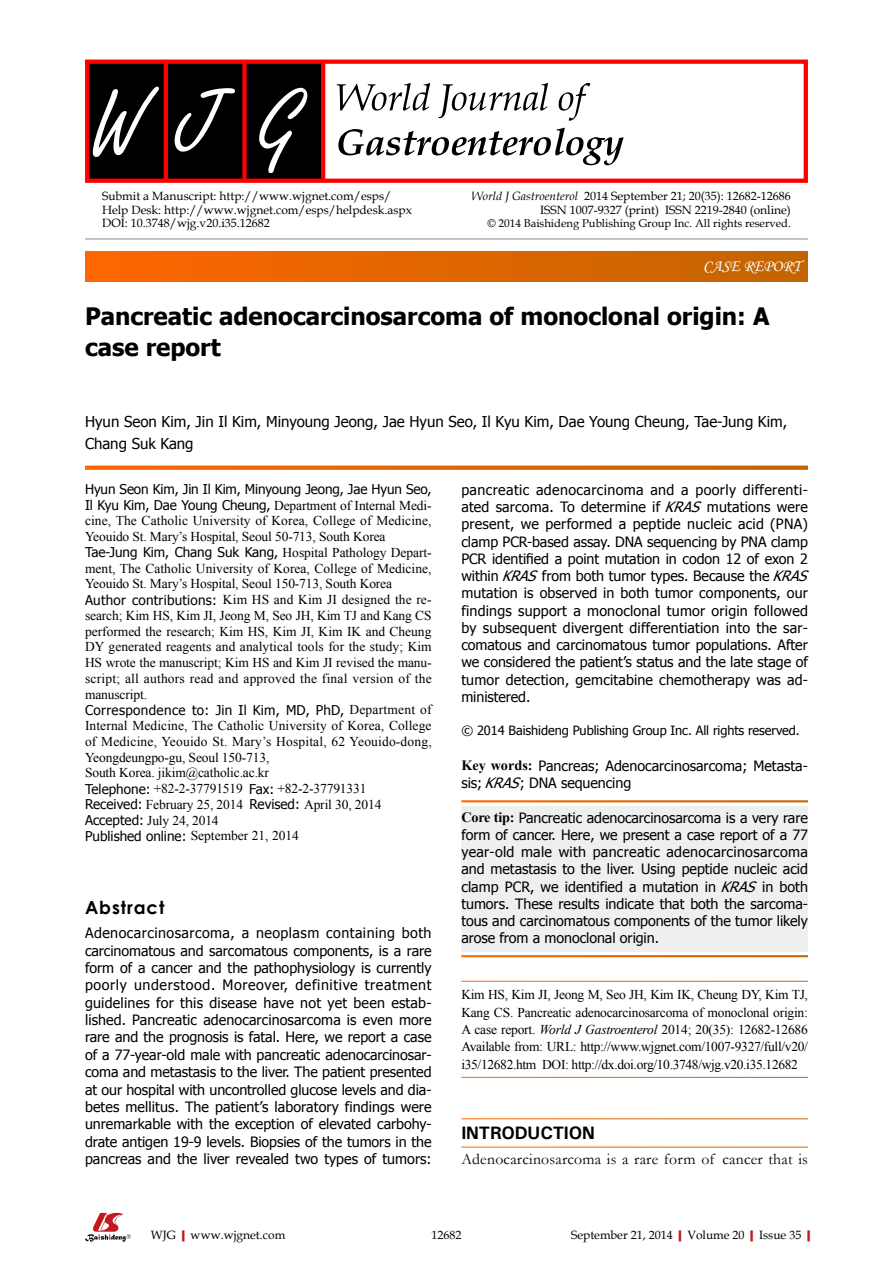
<style>
.page{position:relative;width:893px;height:1263px;background:#fff}
.page>*{position:absolute;margin:0;border:0;box-sizing:border-box;transform-origin:0 0}
.t1{font:700 24px/31.5px "Tahoma";color:#000}
.t2{font:700 18px "Univers";letter-spacing:-.01em;color:#000}
.t3{font:700 18px "Century Gothic";letter-spacing:.05em;color:#000}
.t4{font:16.5px "Monotype Corsiva";color:#fff}
.t5{font:15.75px "Garamond";letter-spacing:.015em;color:#000}
.t6{font:15px/22.5px "Tahoma";color:#000}
.t7{font:14.25px/17.2px "Tahoma";letter-spacing:.005em;color:#000;text-align:justify}
.t8{font:13.5px/15.8px "Times New Roman";color:#000}
.t9{font:12.75px "Tahoma";letter-spacing:-.005em;color:#000}
.t10{font:12px/13.5px "Book Antiqua";color:#000}
.t11{font:11.25px "Book Antiqua";color:#000}
.s1{font-style:italic}
.s2{font-family:"Tahoma"}
.s3{font-family:"Times New Roman";font-weight:700}
.s4{font-weight:700;color:#c01920}
</style>
<div class="page">
<div style="left:461px;top:806px;width:347px;height:145px;background:#eeefef"></div>
<div style="left:85px;top:252px;width:723px;height:29px;background:linear-gradient(to right,#f60,#c16500)"></div>
<hr style="left:85px;top:239px;width:723px;height:1px;background:#898989">
<div style="left:87px;top:61px;width:236px;height:121px;background:#000"></div>
<hr style="left:164px;top:61px;width:4px;height:121px;background:#f00">
<div style="left:242px;top:61px;width:5px;height:121px;background:#f00"></div>
<hr style="left:321px;top:61px;width:4px;height:121px;background:#f00">
<div style="left:85px;top:60px;width:723px;height:123px;border:4px solid #f00"></div>
<svg style="left:259px;top:88px;width:48px;height:85px"></svg>
<svg style="left:175px;top:88px;width:60px;height:64px"></svg>
<svg style="left:93px;top:87px;width:66px;height:70px"></svg>
<svg style="left:337px;top:83px;width:253px;height:38px"></svg>
<svg style="left:338px;top:128px;width:286px;height:37px"></svg>
<svg style="left:85px;top:466px;width:723px;height:4px;background:#e16c0b"></svg>
<svg style="left:85px;top:1213px;width:46px;height:29px"></svg>
<p class="t10" style="left:102px;top:189px;width:311px">Submit a Manuscript: http://www.wjgnet.com/esps/<br>Help Desk: http://www.wjgnet.com/esps/helpdesk.aspx<br>DOI: 10.3748/wjg.v20.i35.12682</p>
<p class="t10" style="left:472px;top:189px;width:321px;text-align:right"><span class="s1">World J Gastroenterol</span> 2014 September 21; 20(35): 12682-12686<br>ISSN 1007-9327 (print) ISSN 2219-2840 (online)</p>
<p class="t11" style="left:487px;top:215px;width:305px">© 2014 Baishideng Publishing Group Inc. All rights reserved.</p>
<p class="t4" style="left:703px;top:256px;width:99px">CASE REPORT</p>
<p class="t1" style="left:85px;top:298px;width:686px">Pancreatic adenocarcinosarcoma of monoclonal origin: A case report</p>
<p class="t6" style="left:85px;top:409px;width:704px">Hyun Seon Kim, Jin Il Kim, Minyoung Jeong, Jae Hyun Seo, Il Kyu Kim, Dae Young Cheung, Tae-Jung Kim,<br>Chang Suk Kang</p>
<p class="t8" style="left:85px;top:482px;width:348px"><span class="s2">Hyun Seon Kim, Jin Il Kim, Minyoung Jeong, Jae Hyun Seo, Il Kyu Kim, Dae Young Cheung,</span> Department of Internal Medi&shy;cine, The Catholic University of Korea, College of Medicine, Yeouido St. Mary’s Hospital, Seoul 50-713, South Korea <span class="s2">Tae-Jung Kim, Chang Suk Kang,</span> Hospital Pathology Depart&shy;ment, The Catholic University of Korea, College of Medicine, Yeouido St. Mary’s Hospital, Seoul 150-713, South Korea <span class="s2">Author contributions:</span> Kim HS and Kim JI designed the re&shy;search; Kim HS, Kim JI, Jeong M, Seo JH, Kim TJ and Kang CS performed the research; Kim HS, Kim JI, Kim IK and Cheung DY generated reagents and analytical tools for the study; Kim HS wrote the manuscript; Kim HS and Kim JI revised the manu&shy;script; all authors read and approved the final version of the manuscript.<br><span class="s2">Correspondence to: Jin Il Kim, MD, PhD,</span> Department of Internal Medicine, The Catholic University of Korea, College of Medicine, Yeouido St. Mary’s Hospital, 62 Yeouido-dong, Yeongdeungpo-gu, Seoul 150-713,<br>South Korea. jikim@catholic.ac.kr<br><span class="s2">Telephone:</span> +82-2-37791519 <span class="s2">Fax:</span> +82-2-37791331<br><span class="s2">Received:</span> February 25, 2014 <span class="s2">Revised:</span> April 30, 2014<br><span class="s2">Accepted:</span> July 24, 2014<br><span class="s2">Published online:</span> September 21, 2014</p>
<p class="t7" style="left:461px;top:480px;width:353px;text-align:left">pancreatic adenocarcinoma and a poorly differenti&shy;ated sarcoma. To determine if <span class="s1">KRAS</span> mutations were present, we performed a peptide nucleic acid (PNA) clamp PCR-based assay. DNA sequencing by PNA clamp PCR identified a point mutation in codon 12 of exon 2 within <span class="s1">KRAS</span> from both tumor types. Because the <span class="s1">KRAS </span>mutation is observed in both tumor components, our findings support a monoclonal tumor origin followed by subsequent divergent differentiation into the sar&shy;comatous and carcinomatous tumor populations. After we considered the patient’s status and the late stage of tumor detection, gemcitabine chemotherapy was ad&shy;ministered.</p>
<p class="t9" style="left:461px;top:722px;width:340px">© 2014 Baishideng Publishing Group Inc. All rights reserved.</p>
<p class="t7" style="left:461px;top:756px;width:348px"><span class="s3">Key words:</span> Pancreas; Adenocarcinosarcoma; Metasta&shy;sis; <span class="s1">KRAS</span>; DNA sequencing</p>
<p class="t7" style="left:461px;top:808px;width:348px"><span class="s3">Core tip:</span> Pancreatic adenocarcinosarcoma is a very rare form of cancer. Here, we present a case report of a 77 year-old male with pancreatic adenocarcinosarcoma and metastasis to the liver. Using peptide nucleic acid clamp PCR, we identified a mutation in <span class="s1">KRAS</span> in both tumors. These results indicate that both the sarcoma&shy;tous and carcinomatous components of the tumor likely arose from a monoclonal origin.</p>
<p class="t3" style="left:85px;top:894px;width:81px">Abstract</p>
<p class="t7" style="left:85px;top:923px;width:348px">Adenocarcinosarcoma, a neoplasm containing both carcinomatous and sarcomatous components, is a rare form of a cancer and the pathophysiology is currently poorly understood. Moreover, definitive treatment guidelines for this disease have not yet been estab&shy;lished. Pancreatic adenocarcinosarcoma is even more rare and the prognosis is fatal. Here, we report a case of a 77-year-old male with pancreatic adenocarcinosar&shy;coma and metastasis to the liver. The patient presented at our hospital with uncontrolled glucose levels and dia&shy;betes mellitus. The patient’s laboratory findings were unremarkable with the exception of elevated carbohy&shy;drate antigen 19-9 levels. Biopsies of the tumors in the pancreas and the liver revealed two types of tumors:</p>
<p class="t8" style="left:461px;top:986px;width:348px;line-height:17.2px;text-align:justify">Kim HS, Kim JI, Jeong M, Seo JH, Kim IK, Cheung DY, Kim TJ, Kang CS. Pancreatic adenocarcinosarcoma of monoclonal origin:<br>A case report. <span class="s1">World J Gastroenterol</span> 2014; 20(35): 12682-12686<br>Available from: URL: http://www.wjgnet.com/1007-9327/full/v20/ i35/12682.htm DOI: http://dx.doi.org/10.3748/wjg.v20.i35.12682</p>
<p class="t2" style="left:461px;top:1122px;width:135px">INTRODUCTION</p>
<p class="t5" style="left:461px;top:1148px;width:348px">Adenocarcinosarcoma is a rare form of cancer that is</p>
<p class="t10" style="left:151px;top:1227px;width:136px">WJG<span class="s4">|</span>www.wjgnet.com</p>
<p class="t10" style="left:431px;top:1227px;width:31px">12682</p>
<p class="t10" style="left:571px;top:1227px;width:246px">September 21, 2014<span class="s4">|</span>Volume 20<span class="s4">|</span>Issue 35<span class="s4">|</span></p>
</div>
